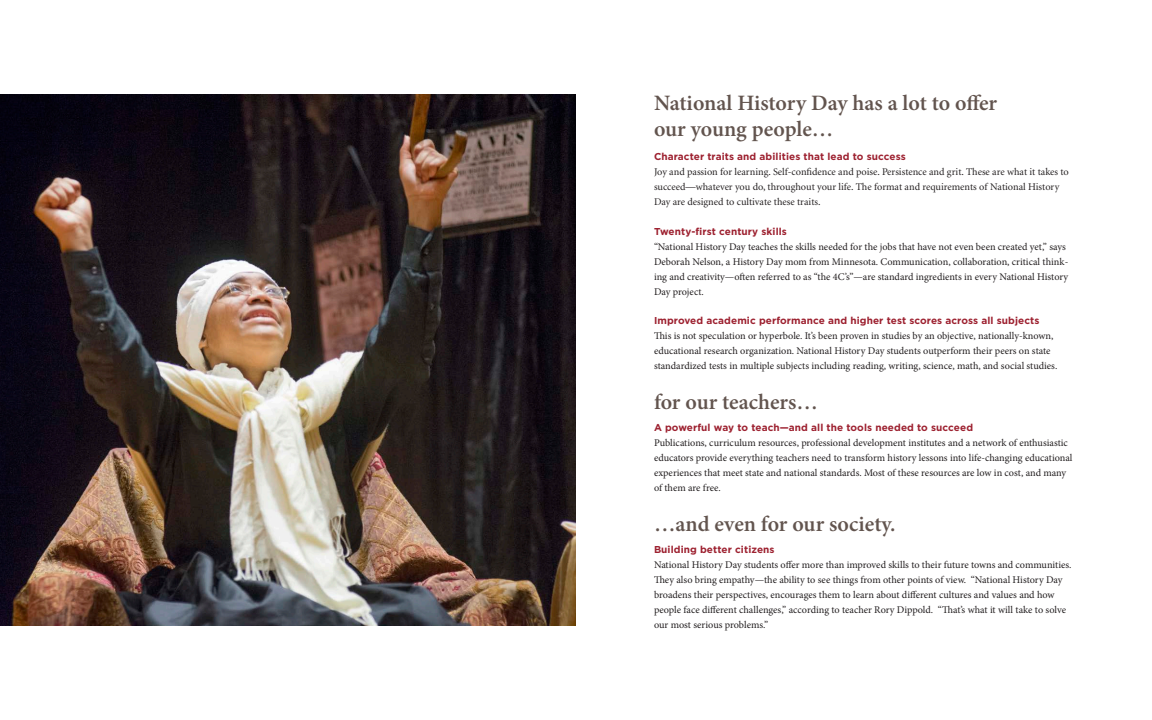
<style>
.page{position:relative;width:1152px;height:720px;background:#fff}
.page>*{position:absolute;margin:0;border:0;box-sizing:border-box;transform-origin:0 0}
.Head_1{font:600 22px/26px "Minion Pro";letter-spacing:-.005em;color:#62544e}
.Body{font:10.2px/15px "Minion Pro";color:#231f20}
.Body-2{font:10.2px/15px "Minion";color:#231f20}
.Head_3{font:700 10px "Gotham";letter-spacing:.01em;color:#9d2130}
</style>
<div class="page">
<img style="left:0;top:94px;width:576px;height:531px">
<p class="Head_1" style="left:654px;top:90px;width:345px">National History Day has a lot to offer our young people…</p>
<p class="Head_3" style="left:654px;top:150px;width:253px">Character traits and abilities that lead to success</p>
<p class="Body-2" style="left:654px;top:164px;width:416px">Joy and passion for learning. Self-confidence and poise. Persistence and grit. These are what it takes to succeed—whatever you do, throughout your life. The format and requirements of National History<br>Day are designed to cultivate these traits.</p>
<p class="Head_3" style="left:654px;top:225px;width:134px">Twenty-first century skills</p>
<p class="Body" style="left:654px;top:239px;width:416px">“National History Day teaches the skills needed for the jobs that have not even been created yet,” says Deborah Nelson, a History Day mom from Minnesota. Communication, collaboration, critical think&shy;ing and creativity—often referred to as “the 4C’s”—are standard ingredients in every National History Day project.</p>
<p class="Head_3" style="left:654px;top:314px;width:387px">Improved academic performance and higher test scores across all subjects</p>
<p class="Body" style="left:654px;top:328px;width:405px">This is not speculation or hyperbole. It’s been proven in studies by an objective, nationally-known, educational research organization. National History Day students outperform their peers on state standardized tests in multiple subjects including reading, writing, science, math, and social studies.</p>
<p class="Head_1" style="left:654px;top:389px;width:165px">for our teachers…</p>
<p class="Head_3" style="left:654px;top:421px;width:321px">A powerful way to teach—and all the tools needed to succeed</p>
<p class="Body" style="left:654px;top:435px;width:420px">Publications, curriculum resources, professional development institutes and a network of enthusiastic educators provide everything teachers need to transform history lessons into life-changing educational experiences that meet state and national standards. Most of these resources are low in cost, and many of them are free.</p>
<p class="Head_1" style="left:654px;top:511px;width:243px">…and even for our society.</p>
<p class="Head_3" style="left:654px;top:543px;width:122px">Building better citizens</p>
<p class="Body" style="left:654px;top:557px;width:419px">National History Day students offer more than improved skills to their future towns and communities.<br>They also bring empathy—the ability to see things from other points of view. “National History Day broadens their perspectives, encourages them to learn about different cultures and values and how people face different challenges,” according to teacher Rory Dippold. “That’s what it will take to solve our most serious problems.”</p>
</div>
